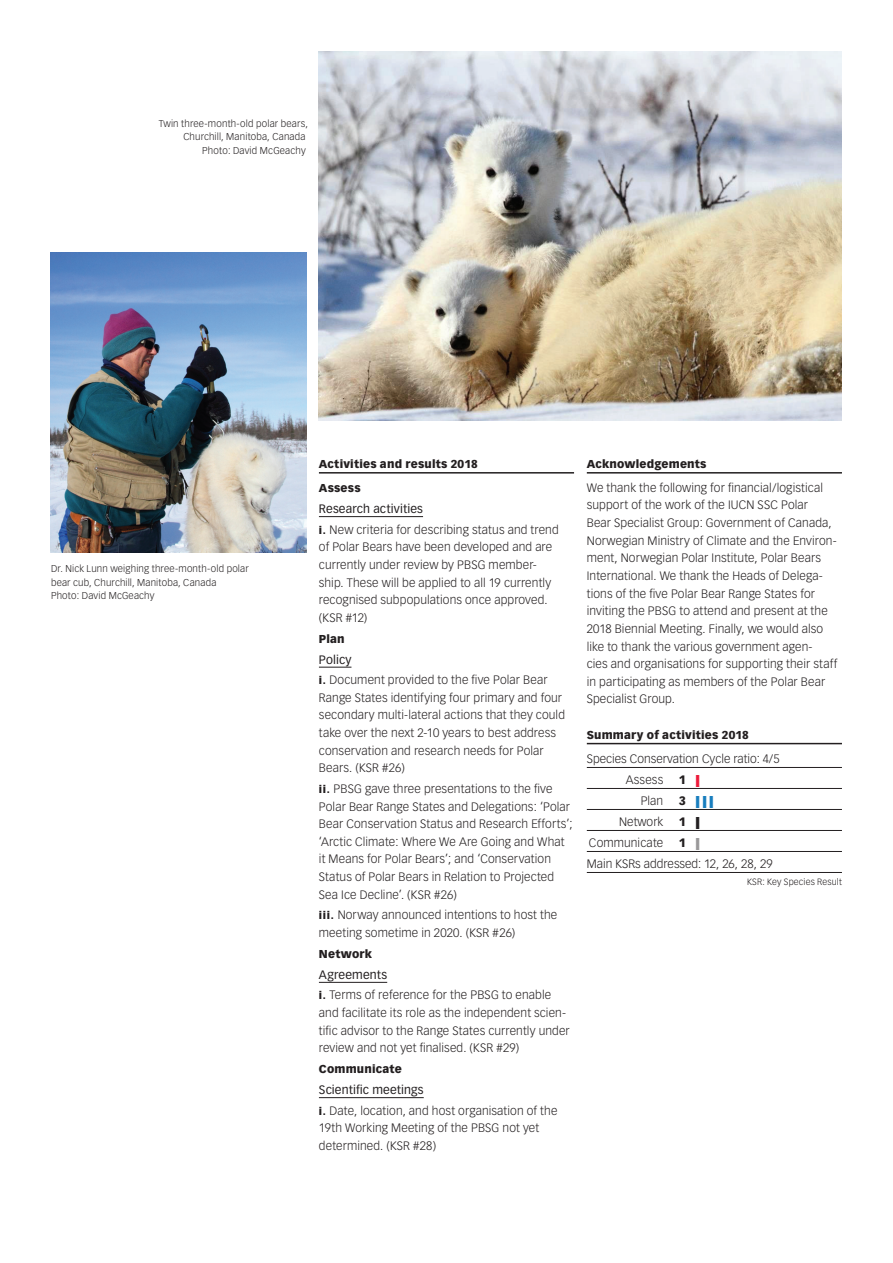
<style>
.page{position:relative;width:893px;height:1263px;background:#fff}
.page>*{position:absolute;margin:0;border:0;box-sizing:border-box;transform-origin:0 0}
.t1{font:300 12px/17.7px "Vectora LH";letter-spacing:.01em;color:#231f20}
.t2{font:900 12px "Vectora LH";color:#231f20}
.t3{font:900 12px "Vectora LH";color:#197ebe;scale:2.2 1}
.t4{font:900 11.25px/24.2px "Vectora LH";letter-spacing:.015em;color:#231f20}
.t5{font:300 9.75px/13.5px "Vectora LH";letter-spacing:.015em;color:#231f20}
.t6{font:300 9px "Vectora LH";letter-spacing:.015em;color:#231f20}
.s1{font-weight:400}
.s2{font-weight:900;font-size:10.5px}
.s3{color:#ed1a3a}
.s4{color:#231f20}
.s5{font-weight:900}
.s6{font-weight:900;color:#9a9899}
</style>
<div class="page">
<hr style="left:319px;top:472px;width:255px;height:2px;background:#231f20">
<hr style="left:319px;top:516px;width:104px;height:1px;background:#231f20">
<hr style="left:319px;top:667px;width:32px;height:1px;background:#231f20">
<hr style="left:319px;top:982px;width:68px;height:1px;background:#231f20">
<hr style="left:319px;top:1097px;width:105px;height:1px;background:#231f20">
<hr style="left:587px;top:472px;width:255px;height:2px;background:#231f20">
<hr style="left:587px;top:743px;width:255px;height:1px;background:#231f20">
<hr style="left:587px;top:767px;width:255px;height:1px;background:#231f20">
<hr style="left:587px;top:788px;width:255px;height:1px;background:#231f20">
<hr style="left:587px;top:809px;width:255px;height:1px;background:#231f20">
<hr style="left:587px;top:830px;width:255px;height:1px;background:#231f20">
<hr style="left:587px;top:851px;width:255px;height:1px;background:#231f20">
<hr style="left:587px;top:872px;width:255px;height:1px;background:#231f20">
<img style="left:51px;top:253px;width:255px;height:299px">
<img style="left:319px;top:51px;width:523px;height:370px">
<p class="t5" style="left:159px;top:117px;width:150px;text-align:right">Twin three-month-old polar bears,<br>Churchill, Manitoba, Canada<br>Photo: David McGeachy</p>
<p class="t5" style="left:51px;top:562px;width:199px">Dr. Nick Lunn weighing three-month-old polar bear cub, Churchill, Manitoba, Canada<br>Photo: David McGeachy</p>
<p class="t4" style="left:319px;top:452px;width:160px">Activities and results 2018<br>Assess</p>
<p class="t1" style="left:319px;top:499px;width:241px;line-height:20.7px"><span class="s1">Research activities<br></span><span class="s2">i.</span> New criteria for describing status and trend</p>
<p class="t1" style="left:319px;top:538px;width:235px">of Polar Bears have been developed and are currently under review by PBSG member&shy;ship. These will be applied to all 19 currently recognised subpopulations once approved. (KSR #12)</p>
<p class="t4" style="left:319px;top:627px;width:27px">Plan</p>
<p class="t1" style="left:319px;top:649px;width:230px;line-height:20.7px"><span class="s1">Policy<br></span><span class="s2">i.</span> Document provided to the five Polar Bear</p>
<p class="t1" style="left:319px;top:689px;width:248px">Range States identifying four primary and four secondary multi-lateral actions that they could take over the next 2-10 years to best address conservation and research needs for Polar Bears. (KSR #26)</p>
<p class="t1" style="left:319px;top:780px;width:255px"><span class="s2">ii.</span> PBSG gave three presentations to the five Polar Bear Range States and Delegations: ‘Polar Bear Conservation Status and Research Efforts’; ‘Arctic Climate: Where We Are Going and What it Means for Polar Bears’; and ‘Conservation Status of Polar Bears in Relation to Projected Sea Ice Decline’. (KSR #26)</p>
<p class="t1" style="left:319px;top:906px;width:240px"><span class="s2">iii.</span> Norway announced intentions to host the meeting sometime in 2020. (KSR #26)</p>
<p class="t4" style="left:319px;top:942px;width:55px">Network</p>
<p class="t1" style="left:319px;top:964px;width:234px;line-height:20.7px"><span class="s1">Agreements<br></span><span class="s2">i.</span> Terms of reference for the PBSG to enable</p>
<p class="t1" style="left:319px;top:1004px;width:252px">and facilitate its role as the independent scien&shy;tific advisor to the Range States currently under review and not yet finalised. (KSR #29)</p>
<p class="t4" style="left:319px;top:1057px;width:85px">Communicate</p>
<p class="t1" style="left:319px;top:1079px;width:240px;line-height:20.7px"><span class="s1">Scientific meetings<br></span><span class="s2">i.</span> Date, location, and host organisation of the</p>
<p class="t1" style="left:319px;top:1119px;width:222px">19th Working Meeting of the PBSG not yet determined. (KSR #28)</p>
<p class="t4" style="left:587px;top:452px;width:121px">Acknowledgements</p>
<p class="t1" style="left:587px;top:479px;width:252px">We thank the following for financial/logistical support of the work of the IUCN SSC Polar<br>Bear Specialist Group: Government of Canada, Norwegian Ministry of Climate and the Environ&shy;ment, Norwegian Polar Institute, Polar Bears International. We thank the Heads of Delega&shy;tions of the five Polar Bear Range States for inviting the PBSG to attend and present at the 2018 Biennial Meeting. Finally, we would also like to thank the various government agen-<br>cies and organisations for supporting their staff in participating as members of the Polar Bear Specialist Group.</p>
<p class="t4" style="left:587px;top:723px;width:163px">Summary of activities 2018</p>
<p class="t1" style="left:626px;top:748px;width:155px;line-height:21px;text-indent:-39px">Species Conservation Cycle ratio: 4/5<br>Assess</p>
<p class="t2" style="left:679px;top:772px;width:23px">1 <span class="s3">|</span></p>
<p class="t1" style="left:641px;top:792px;width:24px">Plan</p>
<p class="t3" style="left:679px;top:793px;width:18px"><span class="s4">3</span> |||</p>
<p class="t1" style="left:619px;top:813px;width:46px">Network</p>
<p class="t2" style="left:679px;top:814px;width:23px">1 |</p>
<p class="t1" style="left:589px;top:834px;width:76px">Communicate</p>
<p class="t1" style="left:587px;top:832px;width:187px;line-height:21px;text-indent:92px"><span class="s5">1</span> <span class="s6">|<br></span>Main KSRs addressed: 12, 26, 28, 29</p>
<p class="t6" style="left:747px;top:876px;width:96px">KSR: Key Species Result</p>
</div>
